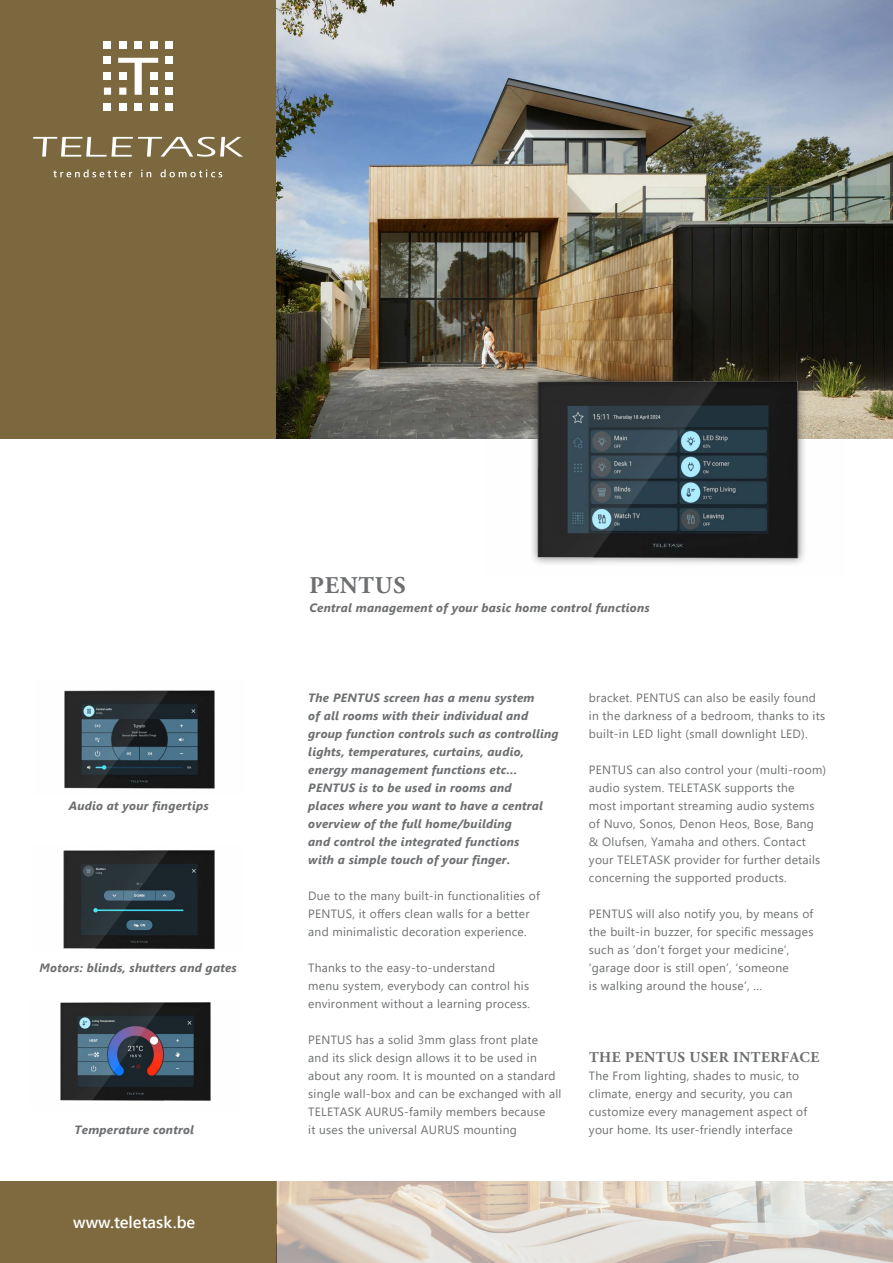
<style>
.page{position:relative;width:893px;height:1263px;background:#fff}
.page>*{position:absolute;margin:0;border:0;box-sizing:border-box;transform-origin:0 0}
.Titel{font:700 24px "Adobe Garamond Pro";letter-spacing:.035em;color:#6d6f71}
.TT_website{font:600 16.5px "Segoe UI";color:#fff}
.Body_Titel{font:700 15px "Adobe Garamond Pro";letter-spacing:.035em;color:#6d6f71}
.Body{font:12px/18px "Segoe UI";letter-spacing:.02em;color:#6d6f71}
.Intro{font:italic 700 12px/18px "Segoe UI";letter-spacing:.02em;color:#6d6f71}
.Body_Titel-2{font:italic 700 12px "Segoe UI";letter-spacing:.02em;color:#6d6f71}
</style>
<div class="page">
<div style="left:0;top:0;width:276px;height:438px;background:#7c683e"></div>
<div style="left:0;top:1181px;width:276px;height:82px;background:#7f693f"></div>
<img style="left:276px;top:1181px;width:617px;height:82px">
<svg style="left:53px;top:169px;width:79px;height:8px"></svg>
<svg style="left:141px;top:170px;width:10px;height:7px"></svg>
<svg style="left:161px;top:169px;width:61px;height:8px"></svg>
<div style="left:165px;top:41px;width:7px;height:7px;background:#fff"></div>
<div style="left:165px;top:57px;width:7px;height:7px;background:#fff"></div>
<div style="left:165px;top:72px;width:7px;height:7px;background:#fff"></div>
<div style="left:165px;top:88px;width:7px;height:7px;background:#fff"></div>
<div style="left:165px;top:103px;width:7px;height:7px;background:#fff"></div>
<div style="left:150px;top:41px;width:7px;height:7px;background:#fff"></div>
<div style="left:150px;top:103px;width:7px;height:7px;background:#fff"></div>
<div style="left:135px;top:41px;width:7px;height:7px;background:#fff"></div>
<div style="left:135px;top:103px;width:7px;height:7px;background:#fff"></div>
<div style="left:119px;top:41px;width:7px;height:7px;background:#fff"></div>
<svg style="left:118px;top:58px;width:40px;height:37px"></svg>
<div style="left:119px;top:72px;width:7px;height:7px;background:#fff"></div>
<div style="left:119px;top:88px;width:7px;height:7px;background:#fff"></div>
<div style="left:119px;top:103px;width:7px;height:7px;background:#fff"></div>
<div style="left:104px;top:41px;width:7px;height:7px;background:#fff"></div>
<div style="left:104px;top:57px;width:7px;height:7px;background:#fff"></div>
<div style="left:104px;top:72px;width:7px;height:7px;background:#fff"></div>
<div style="left:104px;top:88px;width:7px;height:7px;background:#fff"></div>
<div style="left:104px;top:103px;width:7px;height:7px;background:#fff"></div>
<svg style="left:33px;top:137px;width:210px;height:20px"></svg>
<img style="left:276px;top:0;width:617px;height:438px">
<img style="left:64px;top:690px;width:151px;height:99px">
<img style="left:63px;top:850px;width:152px;height:100px">
<img style="left:60px;top:1002px;width:151px;height:99px">
<img style="left:486px;top:369px;width:358px;height:195px">
<p class="Intro" style="left:69px;top:795px;width:141px">Audio at your fingertips</p>
<p class="Intro" style="left:40px;top:957px;width:199px">Motors: blinds, shutters and gates</p>
<p class="Intro" style="left:75px;top:1119px;width:121px">Temperature control</p>
<p class="TT_website" style="left:73px;top:1206px;width:124px">www.teletask.be</p>
<p class="Titel" style="left:309px;top:572px;width:98px">PENTUS</p>
<p class="Body_Titel-2" style="left:309px;top:596px;width:342px">Central management of your basic home control functions</p>
<p class="Intro" style="left:308px;top:687px;width:252px">The PENTUS screen has a menu system<br>of all rooms with their individual and group function controls such as controlling lights, temperatures, curtains, audio, energy management functions etc… PENTUS is to be used in rooms and<br>places where you want to have a central overview of the full home/building<br>and control the integrated functions<br>with a simple touch of your finger.</p>
<p class="Body" style="left:308px;top:886px;width:233px">Due to the many built-in functionalities of<br>PENTUS, it offers clean walls for a better and minimalistic decoration experience.</p>
<p class="Body" style="left:308px;top:958px;width:223px">Thanks to the easy-to-understand<br>menu system, everybody can control his environment without a learning process.</p>
<p class="Body" style="left:308px;top:1030px;width:255px">PENTUS has a solid 3mm glass front plate and its slick design allows it to be used in about any room. It is mounted on a standard single wall-box and can be exchanged with all TELETASK AURUS-family members because<br>it uses the universal AURUS mounting</p>
<p class="Body" style="left:589px;top:688px;width:238px">bracket. PENTUS can also be easily found in the darkness of a bedroom, thanks to its built-in LED light (small downlight LED).</p>
<p class="Body" style="left:589px;top:760px;width:239px">PENTUS can also control your (multi-room) audio system. TELETASK supports the<br>most important streaming audio systems of Nuvo, Sonos, Denon Heos, Bose, Bang &amp; Olufsen, Yamaha and others. Contact your TELETASK provider for further details concerning the supported products.</p>
<p class="Body" style="left:589px;top:904px;width:226px">PENTUS will also notify you, by means of the built-in buzzer, for specific messages such as ‘don’t forget your medicine’, ‘garage door is still open’, ‘someone<br>is walking around the house’, …</p>
<p class="Body_Titel" style="left:589px;top:1049px;width:232px">THE PENTUS USER INTERFACE</p>
<p class="Body" style="left:589px;top:1066px;width:220px">The From lighting, shades to music, to climate, energy and security, you can customize every management aspect of your home. Its user-friendly interface</p>
</div>
